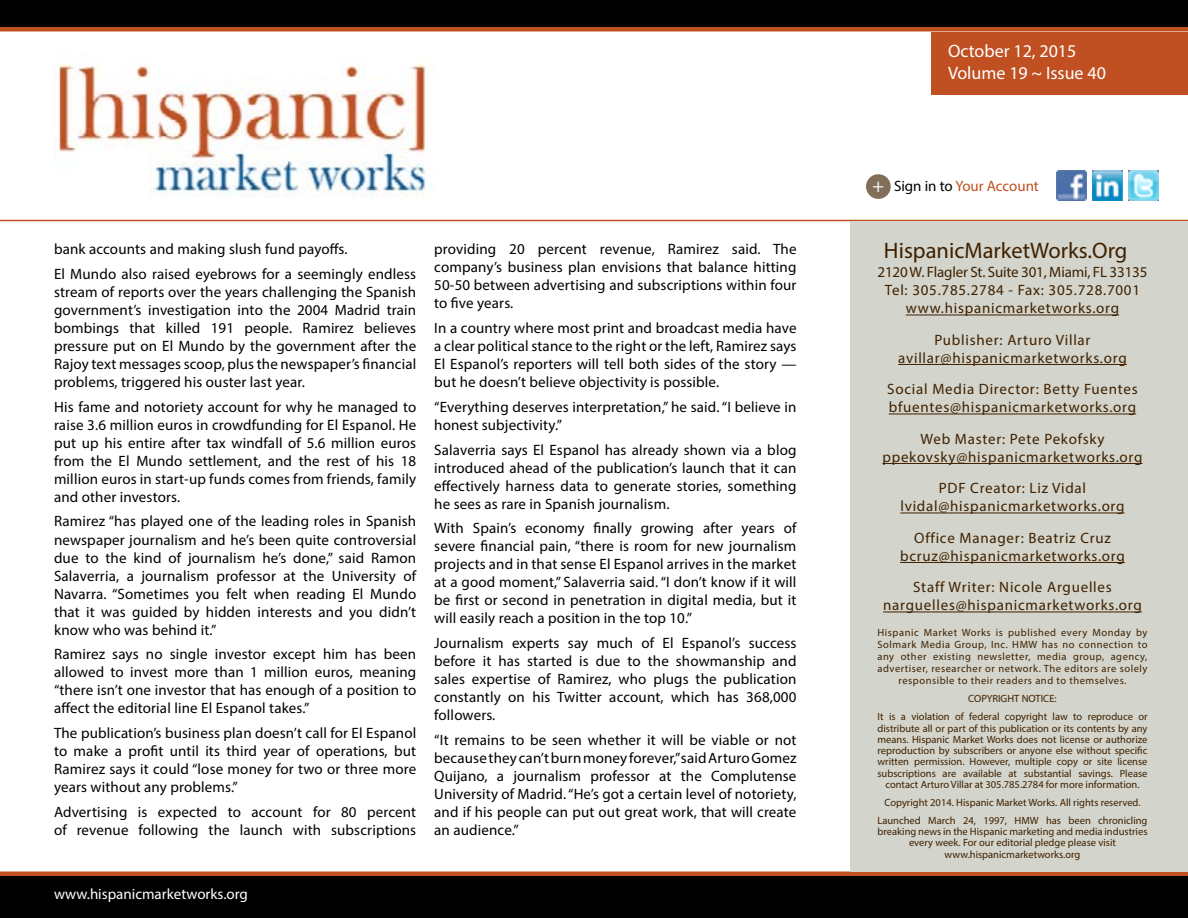
<style>
.page{position:relative;width:1188px;height:918px;background:#fff}
.page>*{position:absolute;margin:0;border:0;box-sizing:border-box;transform-origin:0 0}
.t1{font:22.5px "Myriad Pro";color:#3f2100}
.t2{font:18px/21.6px "Myriad Pro";color:#fff}
.t3{font:15px/18px "Myriad Pro";letter-spacing:.01em;color:#000;text-align:justify}
.t4{font:15px/18px "Myriad Pro";letter-spacing:.05em;color:#3f2100;text-align:center}
.t5{font:15px "Myriad Pro";color:#fff}
.t6{font:15px "Myriad Pro";color:#c05021}
.t7{font:10.5px/11.2px "Myriad Pro";color:#3f2100;text-align:center}
.t8{font:10.5px/12px "Myriad Pro";letter-spacing:.05em;color:#3f2100;text-align:center}
.s1{font-size:19.5px;color:#fff}
.s2{color:#000}
</style>
<div class="page">
<div style="left:0;top:874px;width:1188px;height:44px;background:#000"></div>
<hr style="left:0;top:872px;width:1188px;height:4px;background:#c05021">
<div style="left:0;top:27px;width:1188px;height:5px;background:#c05021"></div>
<div style="left:932px;top:32px;width:256px;height:62px;background:#c05021"></div>
<img style="left:1057px;top:170px;width:30px;height:30px">
<img style="left:1129px;top:170px;width:30px;height:30px">
<img style="left:1093px;top:170px;width:30px;height:30px">
<div style="left:866px;top:174px;width:25px;height:25px;background:#826f59;border-radius:50%"></div>
<div style="left:0;top:0;width:1188px;height:27px;background:#000"></div>
<hr style="left:0;top:220px;width:1188px;height:1px;background:#c05021">
<img style="left:54px;top:54px;width:381px;height:144px">
<div style="left:850px;top:221px;width:338px;height:651px;background:#d3d4cb"></div>
<hr style="left:906px;top:315px;width:213px;height:1px;background:#3f2100">
<hr style="left:898px;top:364px;width:229px;height:1px;background:#3f2100">
<hr style="left:889px;top:414px;width:247px;height:1px;background:#3f2100">
<hr style="left:882px;top:463px;width:261px;height:1px;background:#3f2100">
<hr style="left:900px;top:513px;width:225px;height:1px;background:#3f2100">
<hr style="left:900px;top:562px;width:225px;height:1px;background:#3f2100">
<hr style="left:883px;top:612px;width:259px;height:1px;background:#3f2100">
<p class="t3" style="left:54px;top:237px;width:364px;line-height:24.8px">bank accounts and making slush fund payoffs.<br>El Mundo also raised eyebrows for a seemingly endless</p>
<p class="t3" style="left:54px;top:283px;width:364px">stream of reports over the years challenging the Spanish government’s investigation into the 2004 Madrid train bombings that killed 191 people. Ramirez believes pressure put on El Mundo by the government after the Rajoy text messages scoop, plus the newspaper’s financial problems, triggered his ouster last year.</p>
<p class="t3" style="left:54px;top:397px;width:364px">His fame and notoriety account for why he managed to raise 3.6 million euros in crowdfunding for El Espanol. He put up his entire after tax windfall of 5.6 million euros from the El Mundo settlement, and the rest of his 18 million euros in start-up funds comes from friends, family and other investors.</p>
<p class="t3" style="left:54px;top:512px;width:364px">Ramirez “has played one of the leading roles in Spanish newspaper journalism and he’s been quite controversial due to the kind of journalism he’s done,” said Ramon Salaverria, a journalism professor at the University of Navarra. “Sometimes you felt when reading El Mundo that it was guided by hidden interests and you didn’t know who was behind it.”</p>
<p class="t3" style="left:54px;top:645px;width:364px">Ramirez says no single investor except him has been allowed to invest more than 1 million euros, meaning “there isn’t one investor that has enough of a position to affect the editorial line El Espanol takes.”</p>
<p class="t3" style="left:54px;top:724px;width:364px">The publication’s business plan doesn’t call for El Espanol to make a profit until its third year of operations, but Ramirez says it could “lose money for two or three more years without any problems.”</p>
<p class="t3" style="left:54px;top:802px;width:364px">Advertising is expected to account for 80 percent of revenue following the launch with subscriptions</p>
<p class="t3" style="left:434px;top:240px;width:364px">providing 20 percent revenue, Ramirez said. The company’s business plan envisions that balance hitting 50-50 between advertising and subscriptions within four to five years.</p>
<p class="t3" style="left:434px;top:319px;width:364px">In a country where most print and broadcast media have a clear political stance to the right or the left, Ramirez says El Espanol’s reporters will tell both sides of the story — but he doesn’t believe objectivity is possible.</p>
<p class="t3" style="left:434px;top:397px;width:364px">“Everything deserves interpretation,” he said. “I believe in honest subjectivity.”</p>
<p class="t3" style="left:434px;top:440px;width:364px">Salaverria says El Espanol has already shown via a blog introduced ahead of the publication’s launch that it can effectively harness data to generate stories, something he sees as rare in Spanish journalism.</p>
<p class="t3" style="left:434px;top:519px;width:364px">With Spain’s economy finally growing after years of severe financial pain, “there is room for new journalism projects and in that sense El Espanol arrives in the market at a good moment,” Salaverria said. “I don’t know if it will be first or second in penetration in digital media, but it will easily reach a position in the top 10.”</p>
<p class="t3" style="left:434px;top:634px;width:364px">Journalism experts say much of El Espanol’s success before it has started is due to the showmanship and sales expertise of Ramirez, who plugs the publication constantly on his Twitter account, which has 368,000 followers.</p>
<p class="t3" style="left:434px;top:730px;width:364px">“It remains to be seen whether it will be viable or not because they can’t burn money forever,” said Arturo Gomez Quijano, a journalism professor at the Complutense University of Madrid. “He’s got a certain level of notoriety, and if his people can put out great work, that will create an audience.”</p>
<p class="t5" style="left:54px;top:884px;width:195px">www.hispanicmarketworks.org</p>
<p class="t2" style="left:948px;top:40px;width:159px">October 12, 2015<br>Volume 19 ~ Issue 40</p>
<p class="t6" style="left:872px;top:177px;width:168px"><span class="s1">+</span> <span class="s2">Sign in to</span> Your Account</p>
<h1 class="t1" style="left:884px;top:237px;width:245px">HispanicMarketWorks.Org</h1>
<p class="t4" style="left:878px;top:263px;width:271px">2120 W. Flagler St. Suite 301, Miami, FL 33135<br>Tel: 305.785.2784 - Fax: 305.728.7001 www.hispanicmarketworks.org</p>
<p class="t4" style="left:898px;top:331px;width:230px">Publisher: Arturo Villar avillar@hispanicmarketworks.org</p>
<p class="t4" style="left:887px;top:380px;width:252px;text-align:left">Social Media Director: Betty Fuentes bfuentes@hispanicmarketworks.org</p>
<p class="t4" style="left:882px;top:430px;width:262px">Web Master: Pete Pekofsky ppekovsky@hispanicmarketworks.org</p>
<p class="t4" style="left:900px;top:479px;width:226px">PDF Creator: Liz Vidal lvidal@hispanicmarketworks.org</p>
<p class="t4" style="left:900px;top:529px;width:226px">Office Manager: Beatriz Cruz bcruz@hispanicmarketworks.org</p>
<p class="t4" style="left:883px;top:578px;width:260px">Staff Writer: Nicole Arguelles narguelles@hispanicmarketworks.org</p>
<p class="t8" style="left:878px;top:626px;width:272px">Hispanic Market Works is published every Monday by Solmark Media Group, Inc. HMW has no connection to any other existing newsletter, media group, agency, advertiser, researcher or network. The editors are solely responsible to their readers and to themselves.</p>
<p class="t7" style="left:878px;top:690px;width:272px;line-height:18px">COPYRIGHT NOTICE:<br>It is a violation of federal copyright law to reproduce or</p>
<p class="t7" style="left:878px;top:722px;width:272px">distribute all or part of this publication or its contents by any means. Hispanic Market Works does not license or authorize reproduction by subscribers or anyone else without specific written permission. However, multiple copy or site license subscriptions are available at substantial savings. Please contact Arturo Villar at 305.785.2784 for more information.</p>
<p class="t7" style="left:878px;top:793px;width:272px;line-height:18px">Copyright 2014. Hispanic Market Works. All rights reserved.<br>Launched March 24, 1997, HMW has been chronicling</p>
<p class="t7" style="left:878px;top:826px;width:272px">breaking news in the Hispanic marketing and media industries every week. For our editorial pledge please visit www.hispanicmarketworks.org</p>
</div>
